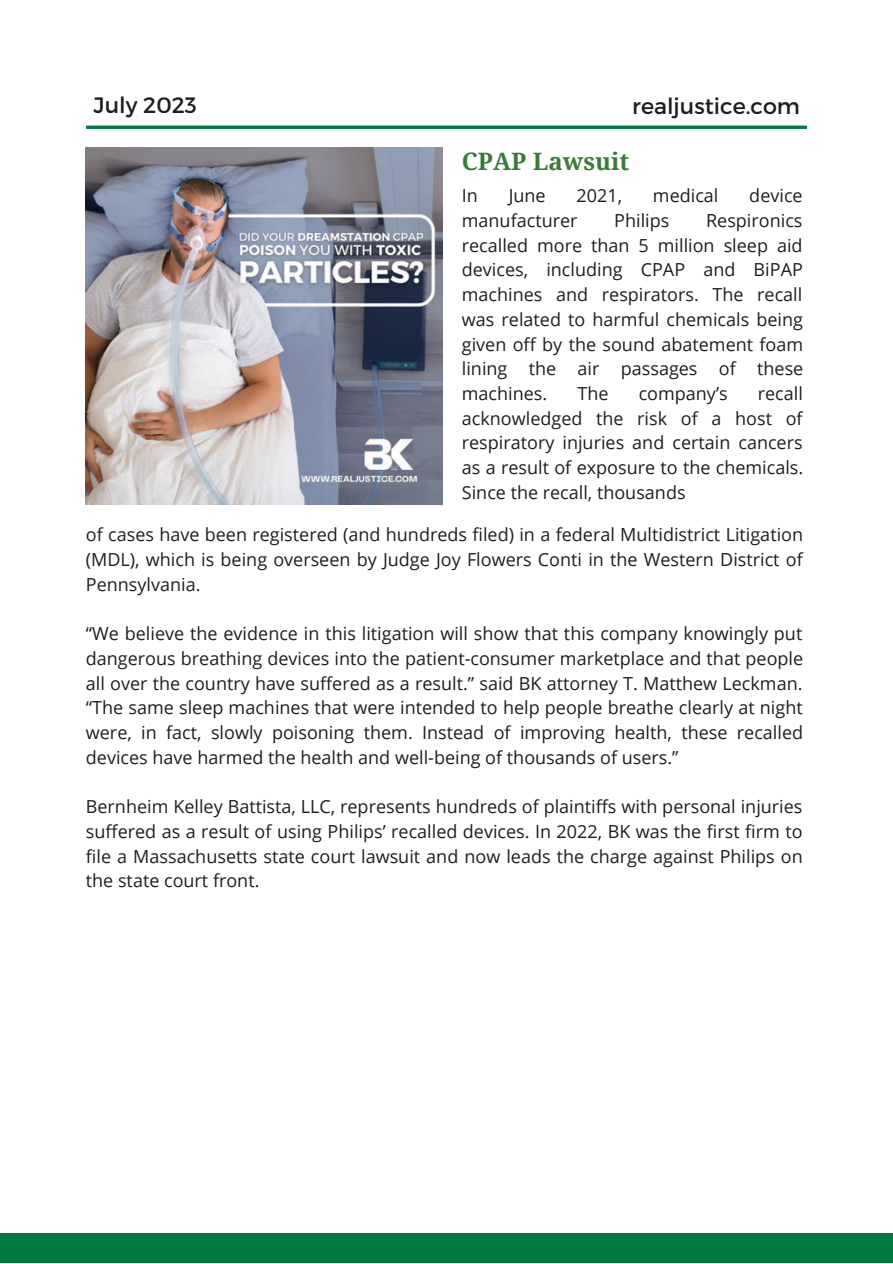
<style>
.page{position:relative;width:893px;height:1264px;background:#fff}
.page>*{position:absolute;margin:0;border:0;box-sizing:border-box;transform-origin:0 0}
.t1{font:700 24px "Noto Serif";color:#397b3b}
.t2{font:22.2px "Montserrat";color:#1e1e1e}
.t3{font:18px/24.8px "Open Sans";color:#1e1e1e;text-align:justify}
</style>
<div class="page">
<div style="left:0;top:1232px;width:892px;height:30px;background:#03793f"></div>
<img style="left:86px;top:148px;width:356px;height:356px">
<hr style="left:86px;top:126px;width:721px;height:3px;background:#03793f">
<p class="t2" style="left:94px;top:92px;width:105px">July 2023</p>
<p class="t2" style="left:632px;top:92px;width:169px">realjustice.com</p>
<h1 class="t1" style="left:462px;top:144px;width:169px">CPAP Lawsuit</h1>
<p class="t3" style="left:462px;top:183px;width:18px">In</p>
<p class="t3" style="left:508px;top:183px;width:38px">June</p>
<p class="t3" style="left:576px;top:183px;width:47px">2021,</p>
<p class="t3" style="left:653px;top:183px;width:67px">medical</p>
<p class="t3" style="left:749px;top:183px;width:55px">device</p>
<p class="t3" style="left:462px;top:207px;width:117px">manufacturer</p>
<p class="t3" style="left:614px;top:207px;width:57px">Philips</p>
<p class="t3" style="left:462px;top:207px;width:343px;text-indent:244px">Respironics recalled more than 5 million sleep aid devices, including CPAP and BiPAP machines and respirators. The recall was related to harmful chemicals being given off by the sound abatement foam lining the air passages of these machines.</p>
<p class="t3" style="left:462px;top:380px;width:343px;text-indent:296px">recall acknowledged the risk of a host of respiratory injuries and certain cancers as a result of exposure to the chemicals.<br>Since the recall, thousands</p>
<p class="t3" style="left:86px;top:521px;width:718px">of cases have been registered (and hundreds filed) in a federal Multidistrict Litigation (MDL), which is being overseen by Judge Joy Flowers Conti in the Western District of Pennsylvania.</p>
<p class="t3" style="left:86px;top:620px;width:718px">“We believe the evidence in this litigation will show that this company knowingly put dangerous breathing devices into the patient-consumer marketplace and that people all over the country have suffered as a result.” said BK attorney T. Matthew Leckman. “The same sleep machines that were intended to help people breathe clearly at night were, in fact, slowly poisoning them. Instead of improving health, these recalled devices have harmed the health and well-being of thousands of users.”</p>
<p class="t3" style="left:86px;top:793px;width:718px">Bernheim Kelley Battista, LLC, represents hundreds of plaintiffs with personal injuries suffered as a result of using Philips’ recalled devices. In 2022, BK was the first firm to file a Massachusetts state court lawsuit and now leads the charge against Philips on the state court front.</p>
<p class="t3" style="left:577px;top:380px;width:33px">The</p>
<p class="t3" style="left:638px;top:380px;width:90px">company’s</p>
</div>
